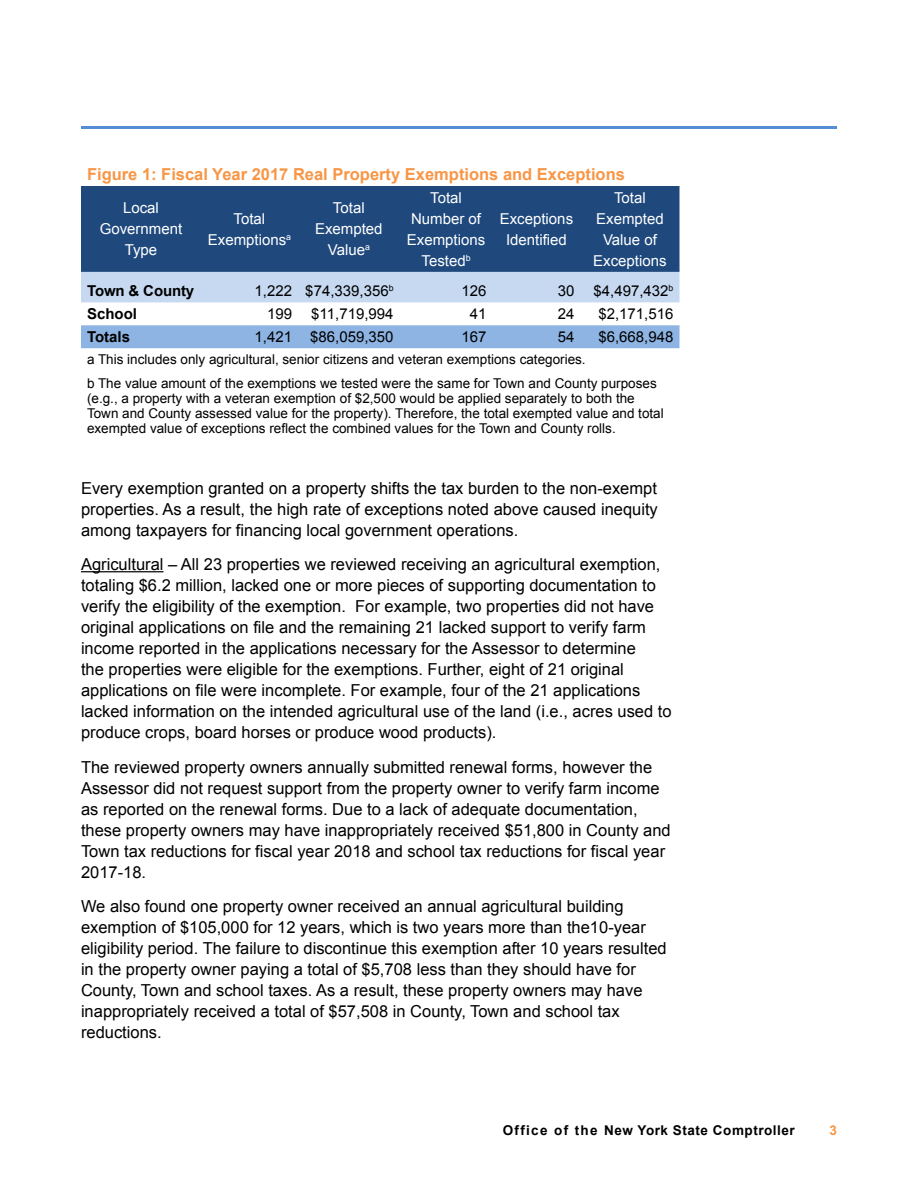
<style>
.page{position:relative;width:918px;height:1188px;background:#fff}
.page>*{position:absolute;margin:0;border:0;box-sizing:border-box;transform-origin:0 0}
.t1{font:16.5px/21px "Arial";color:#000}
.t2{font:700 16.5px "Arial";color:#f79646}
.t3{font:15px/21px "Arial";color:#fff;text-align:center}
.t4{font:15px "Arial";color:#000}
.t5{font:700 15px "Arial";letter-spacing:-.005em;color:#000}
.t6{font:13.5px/15px "Arial";color:#000}
.t7{font:700 13.5px "Arial";letter-spacing:.04em;color:#000}
.t8{font:700 13.5px "Arial";color:#f79646}
</style>
<div class="page">
<hr style="left:81px;top:126px;width:756px;height:3px;background:#558ed5">
<div style="left:81px;top:186px;width:599px;height:86px;background:#1f497d"></div>
<div style="left:81px;top:272px;width:599px;height:30px;background:#c6d9f1"></div>
<div style="left:81px;top:325px;width:599px;height:23px;background:#8eb4e3"></div>
<hr style="left:81px;top:571px;width:83px;height:1px;background:#000">
<p class="t2" style="left:87px;top:163px;width:539px">Figure 1: Fiscal Year 2017 Real Property Exemptions and Exceptions</p>
<p class="t3" style="left:100px;top:198px;width:84px">Local<br>Government<br>Type</p>
<p class="t3" style="left:208px;top:208px;width:85px">Total<br>Exemptions<sup>a</sup></p>
<p class="t3" style="left:315px;top:198px;width:69px">Total<br>Exempted<br>Value<sup>a</sup></p>
<p class="t3" style="left:407px;top:187px;width:80px">Total<br>Number of<br>Exemptions<br>Tested<sup>b</sup></p>
<p class="t3" style="left:593px;top:187px;width:75px">Total<br>Exempted<br>Value of<br>Exceptions</p>
<p class="t3" style="left:500px;top:208px;width:75px">Exceptions<br>Identified</p>
<p class="t5" style="left:87px;top:281px;width:109px">Town &amp; County</p>
<p class="t4" style="left:255px;top:281px;width:141px">1,222 $74,339,356<sup>b</sup></p>
<p class="t4" style="left:461px;top:281px;width:27px">126</p>
<p class="t4" style="left:558px;top:281px;width:18px">30</p>
<p class="t4" style="left:594px;top:281px;width:81px">$4,497,432<sup>b</sup></p>
<p class="t5" style="left:87px;top:304px;width:52px">School</p>
<p class="t4" style="left:267px;top:304px;width:27px">199</p>
<p class="t4" style="left:311px;top:304px;width:84px">$11,719,994</p>
<p class="t4" style="left:470px;top:304px;width:18px">41</p>
<p class="t4" style="left:558px;top:304px;width:18px">24</p>
<p class="t4" style="left:598px;top:304px;width:77px">$2,171,516</p>
<p class="t5" style="left:87px;top:327px;width:45px">Totals</p>
<p class="t4" style="left:255px;top:327px;width:141px">1,421 $86,059,350</p>
<p class="t4" style="left:461px;top:327px;width:27px">167</p>
<p class="t4" style="left:558px;top:327px;width:18px">54</p>
<p class="t4" style="left:598px;top:327px;width:77px">$6,668,948</p>
<p class="t6" style="left:87px;top:347px;width:571px;line-height:24px">a This includes only agricultural, senior citizens and veteran exemptions categories.<br>b The value amount of the exemptions we tested were the same for Town and County purposes</p>
<p class="t6" style="left:87px;top:391px;width:578px">(e. g. , a property with a veteran exemption of $2,500 would be applied separately to both the<br>Town and County assessed value for the property). Therefore, the total exempted value and total exempted value of exceptions reflect the combined values for the Town and County rolls.</p>
<p class="t1" style="left:81px;top:477px;width:578px;text-align:justify">Every exemption granted on a property shifts the tax burden to the non-exempt properties. As a result, the high rate of exceptions noted above caused inequity among taxpayers for financing local government operations.</p>
<p class="t1" style="left:81px;top:554px;width:592px">Agricultural – All 23 properties we reviewed receiving an agricultural exemption, totaling $6.2 million, lacked one or more pieces of supporting documentation to verify the eligibility of the exemption. For example, two properties did not have original applications on file and the remaining 21 lacked support to verify farm income reported in the applications necessary for the Assessor to determine<br>the properties were eligible for the exemptions. Further, eight of 21 original applications on file were incomplete. For example, four of the 21 applications lacked information on the intended agricultural use of the land (i. e. , acres used to produce crops, board horses or produce wood products).</p>
<p class="t1" style="left:81px;top:756px;width:591px">The reviewed property owners annually submitted renewal forms, however the Assessor did not request support from the property owner to verify farm income as reported on the renewal forms. Due to a lack of adequate documentation, these property owners may have inappropriately received $51,800 in County and Town tax reductions for fiscal year 2018 and school tax reductions for fiscal year 2017-18.</p>
<p class="t1" style="left:81px;top:896px;width:587px">We also found one property owner received an annual agricultural building exemption of $105,000 for 12 years, which is two years more than the10-year eligibility period. The failure to discontinue this exemption after 10 years resulted in the property owner paying a total of $5,708 less than they should have for County, Town and school taxes. As a result, these property owners may have inappropriately received a total of $57,508 in County, Town and school tax reductions.</p>
<p class="t7" style="left:503px;top:1121px;width:294px">Office of the New York State Comptroller</p>
<p class="t8" style="left:830px;top:1121px;width:9px">3</p>
</div>
